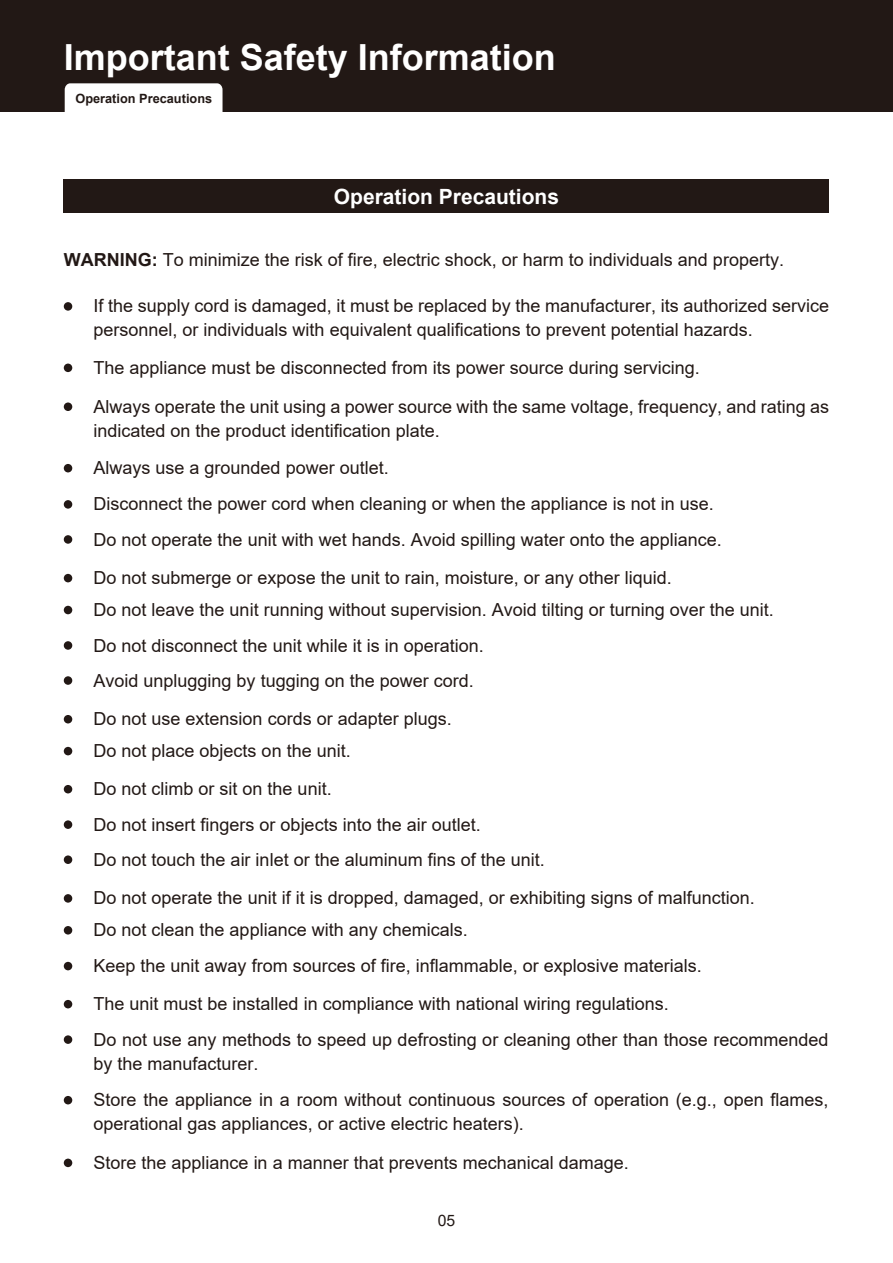
<style>
.page{position:relative;width:893px;height:1263px;background:#fff}
.page>*{position:absolute;margin:0;border:0;box-sizing:border-box;transform-origin:0 0}
.t1{font:700 36px "Arial";color:#fff}
.t2{font:700 21px "Arial";color:#fff}
.t3{font:18px/24px "Arial";color:#221815}
.t4{font:15.75px "Arial";color:#221815}
.t5{font:700 12.75px "Arial";color:#221815}
.s1{font-weight:700}
</style>
<div class="page">
<div style="left:64px;top:179px;width:765px;height:34px;background:#221815"></div>
<div style="left:64px;top:302px;width:8px;height:9px;background:#221815;border-radius:50%"></div>
<div style="left:64px;top:364px;width:8px;height:8px;background:#221815;border-radius:50%"></div>
<div style="left:64px;top:402px;width:8px;height:9px;background:#221815;border-radius:50%"></div>
<div style="left:64px;top:464px;width:8px;height:8px;background:#221815;border-radius:50%"></div>
<div style="left:64px;top:500px;width:8px;height:9px;background:#221815;border-radius:50%"></div>
<div style="left:64px;top:535px;width:8px;height:9px;background:#221815;border-radius:50%"></div>
<div style="left:64px;top:574px;width:8px;height:8px;background:#221815;border-radius:50%"></div>
<div style="left:64px;top:606px;width:8px;height:8px;background:#221815;border-radius:50%"></div>
<div style="left:64px;top:641px;width:8px;height:9px;background:#221815;border-radius:50%"></div>
<div style="left:64px;top:676px;width:8px;height:9px;background:#221815;border-radius:50%"></div>
<div style="left:64px;top:715px;width:8px;height:8px;background:#221815;border-radius:50%"></div>
<div style="left:64px;top:747px;width:8px;height:8px;background:#221815;border-radius:50%"></div>
<div style="left:64px;top:785px;width:8px;height:8px;background:#221815;border-radius:50%"></div>
<div style="left:64px;top:820px;width:8px;height:9px;background:#221815;border-radius:50%"></div>
<div style="left:64px;top:855px;width:8px;height:9px;background:#221815;border-radius:50%"></div>
<div style="left:64px;top:894px;width:8px;height:9px;background:#221815;border-radius:50%"></div>
<div style="left:64px;top:926px;width:8px;height:8px;background:#221815;border-radius:50%"></div>
<div style="left:64px;top:962px;width:8px;height:8px;background:#221815;border-radius:50%"></div>
<div style="left:64px;top:1000px;width:8px;height:8px;background:#221815;border-radius:50%"></div>
<div style="left:64px;top:1158px;width:8px;height:9px;background:#221815;border-radius:50%"></div>
<div style="left:64px;top:1035px;width:8px;height:9px;background:#221815;border-radius:50%"></div>
<div style="left:64px;top:1096px;width:8px;height:8px;background:#221815;border-radius:50%"></div>
<div style="left:0;top:0;width:893px;height:112px;background:#221815"></div>
<div style="left:65px;top:83px;width:158px;height:29px;background:#fff"></div>
<h1 class="t1" style="left:64px;top:32px;width:494px">Important Safety Information</h1>
<p class="t5" style="left:75px;top:89px;width:138px">Operation Precautions</p>
<p class="t2" style="left:334px;top:182px;width:227px">Operation Precautions</p>
<p class="t3" style="left:64px;top:248px;width:722px"><span class="s1">WARNING:</span> To minimize the risk of fire, electric shock, or harm to individuals and property.</p>
<p class="t3" style="left:94px;top:294px;width:737px">If the supply cord is damaged, it must be replaced by the manufacturer, its authorized service personnel, or individuals with equivalent qualifications to prevent potential hazards.</p>
<p class="t3" style="left:94px;top:348px;width:737px;line-height:38.8px">The appliance must be disconnected from its power source during servicing.<br>Always operate the unit using a power source with the same voltage, frequency, and rating as</p>
<p class="t3" style="left:94px;top:412px;width:630px;line-height:36.3px">indicated on the product identification plate.<br>Always use a grounded power outlet.<br>Disconnect the power cord when cleaning or when the appliance is not in use.<br>Do not operate the unit with wet hands. Avoid spilling water onto the appliance.</p>
<p class="t3" style="left:94px;top:562px;width:682px;line-height:32px">Do not submerge or expose the unit to rain, moisture, or any other liquid.<br>Do not leave the unit running without supervision. Avoid tilting or turning over the unit.</p>
<p class="t3" style="left:94px;top:627px;width:392px;line-height:35.1px">Do not disconnect the unit while it is in operation.<br>Avoid unplugging by tugging on the power cord.</p>
<p class="t3" style="left:94px;top:703px;width:360px;line-height:32px">Do not use extension cords or adapter plugs.<br>Do not place objects on the unit.</p>
<p class="t3" style="left:94px;top:771px;width:453px;line-height:35.2px">Do not climb or sit on the unit.<br>Do not insert fingers or objects into the air outlet.<br>Do not touch the air inlet or the aluminum fins of the unit.</p>
<p class="t3" style="left:94px;top:882px;width:663px;line-height:32px">Do not operate the unit if it is dropped, damaged, or exhibiting signs of malfunction.<br>Do not clean the appliance with any chemicals.</p>
<p class="t3" style="left:94px;top:947px;width:610px;line-height:38.1px">Keep the unit away from sources of fire, inflammable, or explosive materials.<br>The unit must be installed in compliance with national wiring regulations.</p>
<p class="t3" style="left:94px;top:1027px;width:736px">Do not use any methods to speed up defrosting or cleaning other than those recommended by the manufacturer.</p>
<p class="t3" style="left:94px;top:1088px;width:737px">Store the appliance in a room without continuous sources of operation (e.g., open flames, operational gas appliances, or active electric heaters).</p>
<p class="t3" style="left:94px;top:1150px;width:537px">Store the appliance in a manner that prevents mechanical damage.</p>
<p class="t4" style="left:438px;top:1209px;width:19px">05</p>
</div>
